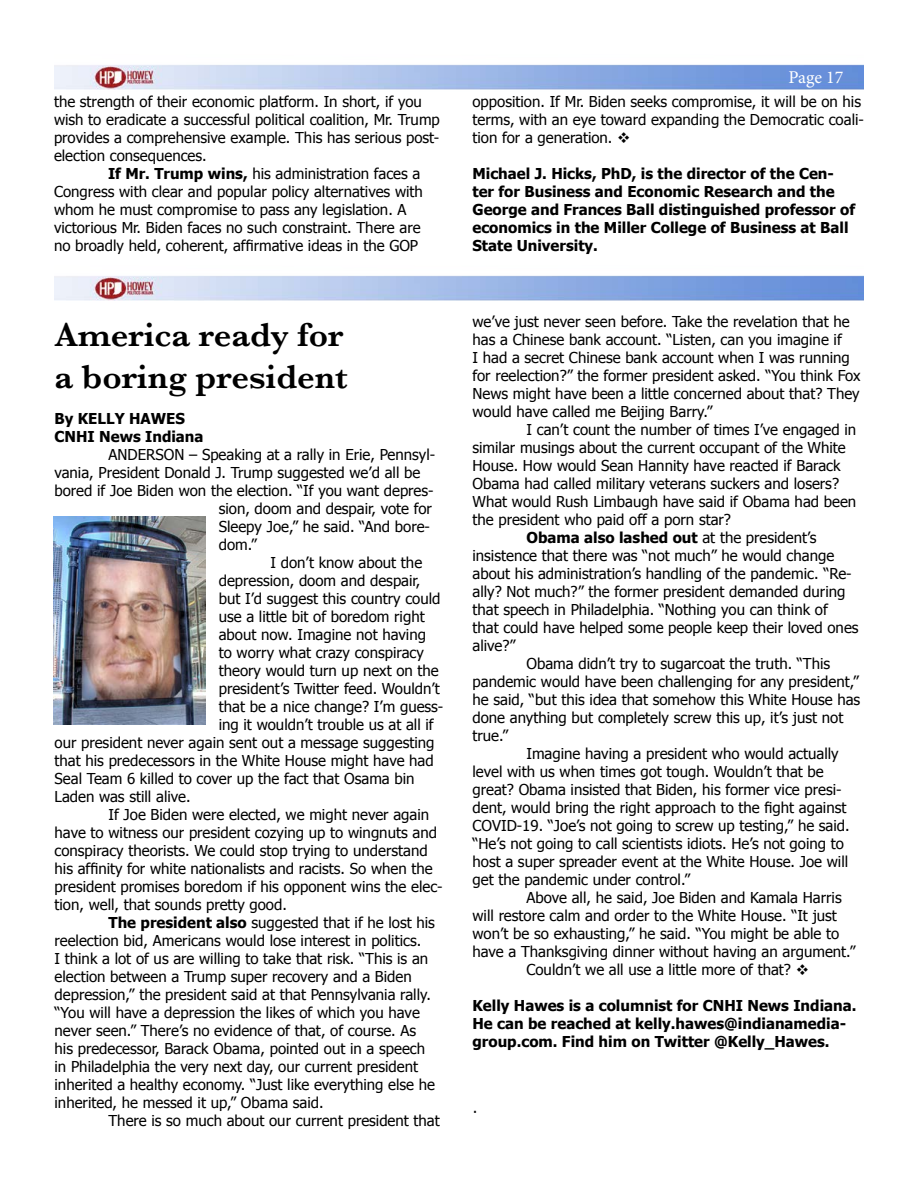
<style>
.page{position:relative;width:918px;height:1188px;background:#fff}
.page>*{position:absolute;margin:0;border:0;box-sizing:border-box;transform-origin:0 0}
.t1{font:600 34.5px/41.4px "Baskerville";color:#000}
.t2{font:18px "Minion Pro";letter-spacing:-.005em;color:#fff}
.t3{font:15px/18px "Tahoma";color:#000}
.t4{font:700 15px/18px "Tahoma";color:#000}
.s1{font-weight:700}
.s2{font-weight:400}
</style>
<div class="page">
<img style="left:54px;top:64px;width:810px;height:26px">
<img style="left:54px;top:516px;width:151px;height:209px">
<img style="left:54px;top:275px;width:810px;height:26px">
<p class="t3" style="left:54px;top:92px;width:387px">the strength of their economic platform. In short, if you wish to eradicate a successful political coalition, Mr. Trump provides a comprehensive example. This has serious post&shy;election consequences.</p>
<p class="t3" style="left:54px;top:164px;width:370px;text-indent:54px"><span class="s1">If Mr. Trump wins,</span> his administration faces a Congress with clear and popular policy alternatives with whom he must compromise to pass any legislation. A victorious Mr. Biden faces no such constraint. There are no broadly held, coherent, affirmative ideas in the GOP</p>
<h1 class="t1" style="left:55px;top:314px;width:295px">America ready for a boring president</h1>
<p class="t4" style="left:55px;top:408px;width:150px">By KELLY HAWES<br>CNHI News Indiana</p>
<p class="t3" style="left:109px;top:445px;width:328px">ANDERSON – Speaking at a rally in Erie, Pennsyl-</p>
<p class="t3" style="left:55px;top:463px;width:367px">vania, President Donald J. Trump suggested we’d all be</p>
<p class="t3" style="left:55px;top:481px;width:381px">bored if Joe Biden won the election. “If you want depres-</p>
<p class="t3" style="left:219px;top:499px;width:215px">sion, doom and despair, vote for</p>
<p class="t3" style="left:219px;top:517px;width:213px">Sleepy Joe,” he said. “And bore-</p>
<p class="t3" style="left:219px;top:535px;width:40px">dom.”</p>
<p class="t3" style="left:271px;top:553px;width:153px">I don’t know about the</p>
<p class="t3" style="left:219px;top:571px;width:203px">depression, doom and despair,</p>
<p class="t3" style="left:219px;top:589px;width:223px">but I’d suggest this country could</p>
<p class="t3" style="left:219px;top:607px;width:207px">use a little bit of boredom right</p>
<p class="t3" style="left:219px;top:625px;width:209px">about now. Imagine not having</p>
<p class="t3" style="left:219px;top:643px;width:207px">to worry what crazy conspiracy</p>
<p class="t3" style="left:219px;top:661px;width:222px">theory would turn up next on the</p>
<p class="t3" style="left:219px;top:679px;width:223px">president’s Twitter feed. Wouldn’t</p>
<p class="t3" style="left:219px;top:697px;width:226px">that be a nice change? I’m guess-</p>
<p class="t3" style="left:219px;top:715px;width:216px">ing it wouldn’t trouble us at all if</p>
<p class="t3" style="left:55px;top:733px;width:382px">our president never again sent out a message suggesting</p>
<p class="t3" style="left:55px;top:751px;width:381px">that his predecessors in the White House might have had</p>
<p class="t3" style="left:55px;top:769px;width:362px">Seal Team 6 killed to cover up the fact that Osama bin</p>
<p class="t3" style="left:55px;top:787px;width:138px">Laden was still alive.</p>
<p class="t3" style="left:109px;top:805px;width:322px">If Joe Biden were elected, we might never again</p>
<p class="t3" style="left:55px;top:823px;width:384px">have to witness our president cozying up to wingnuts and</p>
<p class="t3" style="left:55px;top:841px;width:375px">conspiracy theorists. We could stop trying to understand</p>
<p class="t3" style="left:55px;top:859px;width:380px">his affinity for white nationalists and racists. So when the</p>
<p class="t3" style="left:55px;top:877px;width:390px">president promises boredom if his opponent wins the elec-</p>
<p class="t3" style="left:55px;top:895px;width:234px">tion, well, that sounds pretty good.</p>
<p class="t3" style="left:109px;top:913px;width:328px"><span class="s1">The president also</span> suggested that if he lost his</p>
<p class="t3" style="left:55px;top:931px;width:368px">reelection bid, Americans would lose interest in politics.</p>
<p class="t3" style="left:55px;top:949px;width:375px">I think a lot of us are willing to take that risk. “This is an</p>
<p class="t3" style="left:55px;top:967px;width:359px">election between a Trump super recovery and a Biden</p>
<p class="t3" style="left:55px;top:985px;width:378px">depression,” the president said at that Pennsylvania rally.</p>
<p class="t3" style="left:55px;top:1003px;width:367px">“You will have a depression the likes of which you have</p>
<p class="t3" style="left:55px;top:1021px;width:363px">never seen.” There’s no evidence of that, of course. As</p>
<p class="t3" style="left:55px;top:1039px;width:372px">his predecessor, Barack Obama, pointed out in a speech</p>
<p class="t3" style="left:55px;top:1057px;width:365px">in Philadelphia the very next day, our current president</p>
<p class="t3" style="left:55px;top:1075px;width:382px">inherited a healthy economy. “Just like everything else he</p>
<p class="t3" style="left:55px;top:1093px;width:271px">inherited, he messed it up,” Obama said.</p>
<p class="t3" style="left:109px;top:1111px;width:333px">There is so much about our current president that</p>
<p class="t2" style="left:789px;top:65px;width:56px">Page 17</p>
<p class="t3" style="left:472px;top:92px;width:393px">opposition. If Mr. Biden seeks compromise, it will be on his terms, with an eye toward expanding the Democratic coali&shy;tion for a generation. ❖</p>
<p class="t4" style="left:472px;top:163px;width:384px">Michael J. Hicks, PhD, is the director of the Cen&shy;ter for Business and Economic Research and the George and Frances Ball distinguished professor of economics in the Miller College of Business at Ball State University.</p>
<p class="t3" style="left:472px;top:312px;width:390px">we’ve just never seen before. Take the revelation that he has a Chinese bank account. “Listen, can you imagine if<br>I had a secret Chinese bank account when I was running for reelection?” the former president asked. “You think Fox News might have been a little concerned about that? They would have called me Beijing Barry.”</p>
<p class="t3" style="left:526px;top:420px;width:331px">I can’t count the number of times I’ve engaged in</p>
<p class="t3" style="left:472px;top:438px;width:375px">similar musings about the current occupant of the White</p>
<p class="t3" style="left:472px;top:456px;width:370px">House. How would Sean Hannity have reacted if Barack</p>
<p class="t3" style="left:472px;top:474px;width:368px">Obama had called military veterans suckers and losers?</p>
<p class="t3" style="left:472px;top:492px;width:385px">What would Rush Limbaugh have said if Obama had been</p>
<p class="t3" style="left:472px;top:510px;width:260px">the president who paid off a porn star?</p>
<p class="t4" style="left:526px;top:527px;width:292px">Obama also lashed out <span class="s2">at the president’s</span></p>
<p class="t3" style="left:472px;top:546px;width:363px">insistence that there was “not much” he would change</p>
<p class="t3" style="left:472px;top:564px;width:381px">about his administration’s handling of the pandemic. “Re-</p>
<p class="t3" style="left:472px;top:582px;width:374px">ally? Not much?” the former president demanded during</p>
<p class="t3" style="left:472px;top:600px;width:357px">that speech in Philadelphia. “Nothing you can think of</p>
<p class="t3" style="left:472px;top:618px;width:388px">that could have helped some people keep their loved ones</p>
<p class="t3" style="left:472px;top:636px;width:45px">alive?”</p>
<p class="t3" style="left:526px;top:654px;width:305px">Obama didn’t try to sugarcoat the truth. “This</p>
<p class="t3" style="left:472px;top:672px;width:388px">pandemic would have been challenging for any president,”</p>
<p class="t3" style="left:472px;top:690px;width:389px">he said, “but this idea that somehow this White House has</p>
<p class="t3" style="left:472px;top:708px;width:372px">done anything but completely screw this up, it’s just not</p>
<p class="t3" style="left:472px;top:726px;width:37px">true.”</p>
<p class="t3" style="left:526px;top:744px;width:314px">Imagine having a president who would actually</p>
<p class="t3" style="left:472px;top:762px;width:353px">level with us when times got tough. Wouldn’t that be</p>
<p class="t3" style="left:472px;top:780px;width:371px">great? Obama insisted that Biden, his former vice presi-</p>
<p class="t3" style="left:472px;top:798px;width:375px">dent, would bring the right approach to the fight against</p>
<p class="t3" style="left:472px;top:816px;width:379px">COVID-19. “Joe’s not going to screw up testing,” he said.</p>
<p class="t3" style="left:472px;top:834px;width:373px">“He’s not going to call scientists idiots. He’s not going to</p>
<p class="t3" style="left:472px;top:852px;width:377px">host a super spreader event at the White House. Joe will</p>
<p class="t3" style="left:472px;top:870px;width:219px">get the pandemic under control.”</p>
<p class="t3" style="left:526px;top:888px;width:317px">Above all, he said, Joe Biden and Kamala Harris</p>
<p class="t3" style="left:472px;top:906px;width:366px">will restore calm and order to the White House. “It just</p>
<p class="t3" style="left:472px;top:924px;width:368px">won’t be so exhausting,” he said. “You might be able to</p>
<p class="t3" style="left:472px;top:942px;width:384px">have a Thanksgiving dinner without having an argument.”</p>
<p class="t3" style="left:526px;top:960px;width:284px">Couldn’t we all use a little more of that? ❖</p>
<p class="t4" style="left:472px;top:995px;width:385px">Kelly Hawes is a columnist for CNHI News Indiana.<br>He can be reached at kelly.hawes@indianamedia&shy;group.com. Find him on Twitter @Kelly_Hawes.</p>
<p class="t3" style="left:472px;top:1104px;width:7px">·</p>
</div>
